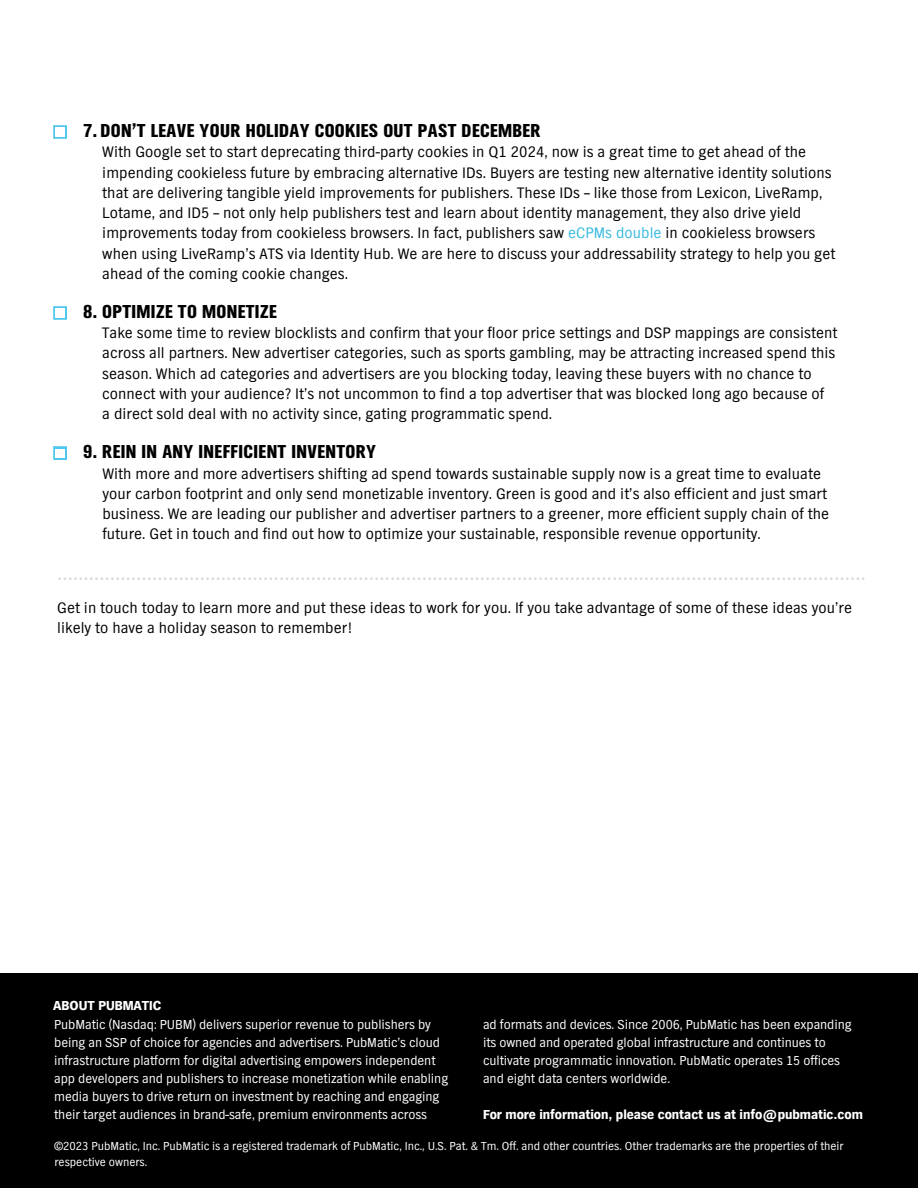
<style>
.page{position:relative;width:918px;height:1188px;background:#fff}
.page>*{position:absolute;margin:0;border:0;box-sizing:border-box;transform-origin:0 0}
.t1{font:19.5px "TV Nord EF Black Con";letter-spacing:.02em;color:#000}
.t2{font:15.75px/20.2px "TV Nord EF";letter-spacing:.005em;color:#000}
.t3{font:13.5px/18px "TV Nord EF";letter-spacing:-.005em;color:#fff}
.t4{font:900 13.5px "TV Nord EF";letter-spacing:-.005em;color:#fff}
.t5{font:12px/15.9px "TV Nord EF";color:#fff}
.s1{color:#39badd}
</style>
<div class="page">
<svg style="left:53px;top:125px;width:14px;height:14px"></svg>
<div style="left:56px;top:128px;width:9px;height:9px;background:#fff"></div>
<svg style="left:53px;top:306px;width:14px;height:14px"></svg>
<div style="left:56px;top:309px;width:9px;height:8px;background:#fff"></div>
<div style="left:0;top:974px;width:918px;height:214px;background:#000"></div>
<svg style="left:53px;top:447px;width:14px;height:13px"></svg>
<div style="left:56px;top:449px;width:9px;height:9px;background:#fff"></div>
<svg style="left:58px;top:577px;width:807px;height:3px"></svg>
<p class="t1" style="left:83px;top:120px;width:459px">7. DON’T LEAVE YOUR HOLIDAY COOKIES OUT PAST DECEMBER</p>
<p class="t2" style="left:102px;top:142px;width:735px">With Google set to start deprecating third-party cookies in Q1 2024, now is a great time to get ahead of the impending cookieless future by embracing alternative IDs. Buyers are testing new alternative identity solutions that are delivering tangible yield improvements for publishers. These IDs – like those from Lexicon, LiveRamp, Lotame, and ID5 – not only help publishers test and learn about identity management, they also drive yield improvements today from cookieless browsers. In fact, publishers saw <span class="s1">eCPMs double</span> in cookieless browsers when using LiveRamp’s ATS via Identity Hub. We are here to discuss your addressability strategy to help you get ahead of the coming cookie changes.</p>
<p class="t1" style="left:83px;top:301px;width:195px">8. OPTIMIZE TO MONETIZE</p>
<p class="t2" style="left:102px;top:323px;width:737px">Take some time to review blocklists and confirm that your floor price settings and DSP mappings are consistent across all partners. New advertiser categories, such as sports gambling, may be attracting increased spend this season. Which ad categories and advertisers are you blocking today, leaving these buyers with no chance to connect with your audience? It’s not uncommon to find a top advertiser that was blocked long ago because of</p>
<p class="t2" style="left:102px;top:404px;width:451px">a direct sold deal with no activity since, gating programmatic spend.</p>
<p class="t1" style="left:83px;top:441px;width:295px">9. REIN IN ANY INEFFICIENT INVENTORY</p>
<p class="t2" style="left:102px;top:464px;width:728px">With more and more advertisers shifting ad spend towards sustainable supply now is a great time to evaluate your carbon footprint and only send monetizable inventory. Green is good and it’s also efficient and just smart business. We are leading our publisher and advertiser partners to a greener, more efficient supply chain of the future. Get in touch and find out how to optimize your sustainable, responsible revenue opportunity.</p>
<p class="t2" style="left:57px;top:598px;width:796px">Get in touch today to learn more and put these ideas to work for you. If you take advantage of some of these ideas you’re likely to have a holiday season to remember!</p>
<p class="t4" style="left:53px;top:998px;width:110px">ABOUT PUBMATIC</p>
<p class="t3" style="left:54px;top:1016px;width:396px">PubMatic (Nasdaq: PUBM) delivers superior revenue to publishers by being an SSP of choice for agencies and advertisers. PubMatic’s cloud infrastructure platform for digital advertising empowers independent app developers and publishers to increase monetization while enabling media buyers to drive return on investment by reaching and engaging their target audiences in brand-safe, premium environments across</p>
<p class="t3" style="left:483px;top:1016px;width:370px">ad formats and devices. Since 2006, PubMatic has been expanding its owned and operated global infrastructure and continues to cultivate programmatic innovation. PubMatic operates 15 offices and eight data centers worldwide.</p>
<p class="t4" style="left:483px;top:1107px;width:381px">For more information, please contact us at info@pubmatic.com</p>
<p class="t5" style="left:54px;top:1139px;width:791px">©2023 PubMatic, Inc. PubMatic is a registered trademark of PubMatic, Inc., U.S. Pat. &amp; Tm. Off. and other countries. Other trademarks are the properties of their respective owners.</p>
</div>
